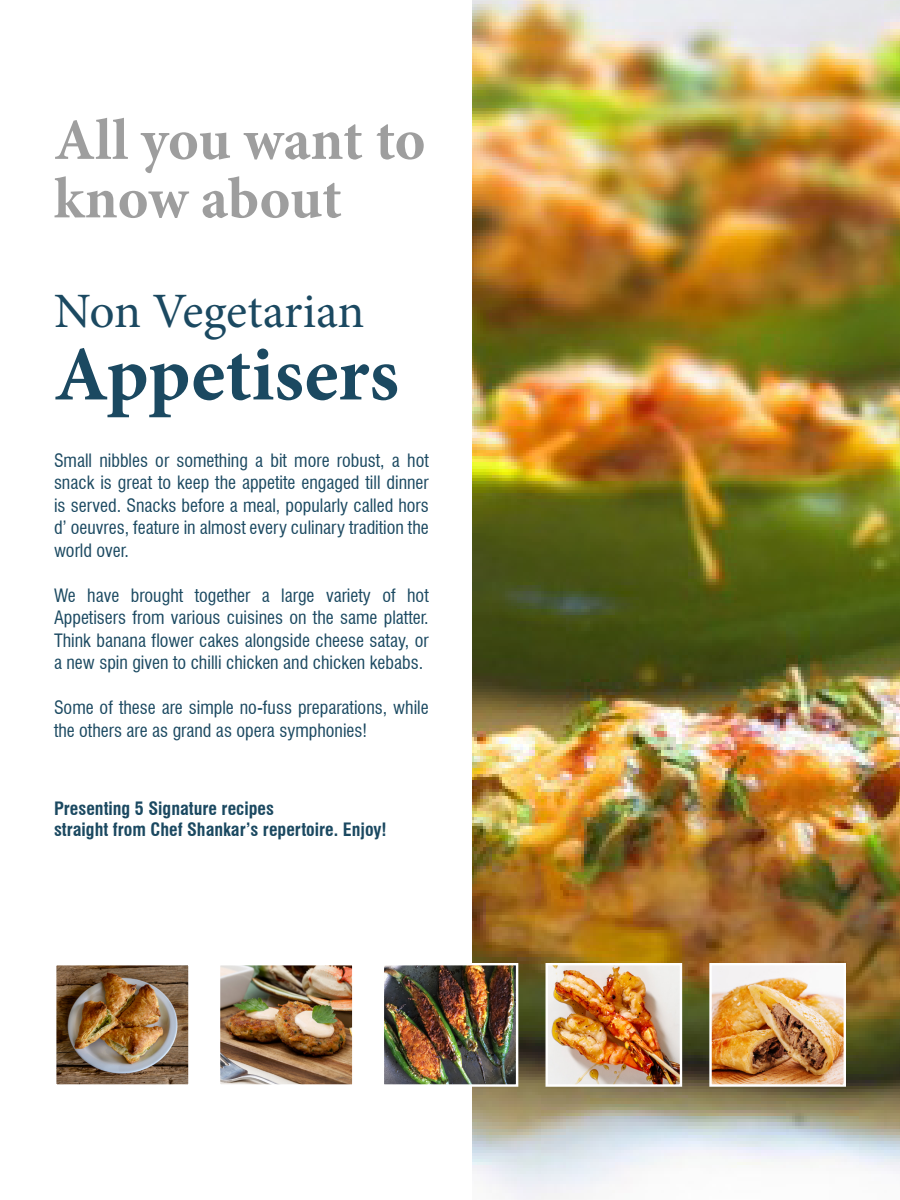
<style>
.page{position:relative;width:900px;height:1200px;background:#fff}
.page>*{position:absolute;margin:0;border:0;box-sizing:border-box;transform-origin:0 0}
.t1{font:700 77.55px "Minion Pro";color:#1b4961}
.t2{font:700 58.5px "Minion Pro";letter-spacing:-.005em;color:#9e9e9e}
.t3{font:49.5px "Minion Pro";letter-spacing:-.01em;color:#1b4961}
.t4{font:condensed 18px/22.5px "Swiss 721 BT";color:#1b4961;text-align:justify}
.t5{font:700 condensed 18px "Swiss 721 BT";color:#1b4961}
</style>
<div class="page">
<img style="left:472px;top:0;width:428px;height:1200px">
<img style="left:57px;top:966px;width:131px;height:118px">
<div style="left:54px;top:963px;width:137px;height:124px;border:2px solid #fff"></div>
<img style="left:221px;top:966px;width:130px;height:118px">
<div style="left:218px;top:963px;width:136px;height:124px;border:2px solid #fff"></div>
<img style="left:549px;top:966px;width:130px;height:118px">
<div style="left:546px;top:963px;width:136px;height:124px;border:2px solid #fff"></div>
<img style="left:385px;top:966px;width:130px;height:118px">
<div style="left:382px;top:963px;width:136px;height:124px;border:2px solid #fff"></div>
<img style="left:712px;top:966px;width:131px;height:118px">
<div style="left:709px;top:963px;width:137px;height:124px;border:2px solid #fff"></div>
<p class="t2" style="left:54px;top:99px;width:373px">All you want to</p>
<p class="t2" style="left:54px;top:157px;width:289px">know about</p>
<p class="t3" style="left:54px;top:278px;width:312px">Non Vegetarian</p>
<p class="t1" style="left:54px;top:320px;width:346px">Appetisers</p>
<p class="t4" style="left:54px;top:449px;width:376px">Small nibbles or something a bit more robust, a hot snack is great to keep the appetite engaged till dinner is served. Snacks before a meal, popularly called hors d’ oeuvres, feature in almost every culinary tradition the world over.</p>
<p class="t4" style="left:54px;top:584px;width:376px">We have brought together a large variety of hot Appetisers from various cuisines on the same platter.<br>Think banana flower cakes alongside cheese satay, or a new spin given to chilli chicken and chicken kebabs.</p>
<p class="t4" style="left:54px;top:697px;width:376px">Some of these are simple no-fuss preparations, while the others are as grand as opera symphonies!</p>
<p class="t5" style="left:54px;top:797px;width:222px">Presenting 5 Signature recipes</p>
<p class="t5" style="left:54px;top:818px;width:334px">straight from Chef Shankar’s repertoire. Enjoy!</p>
</div>
